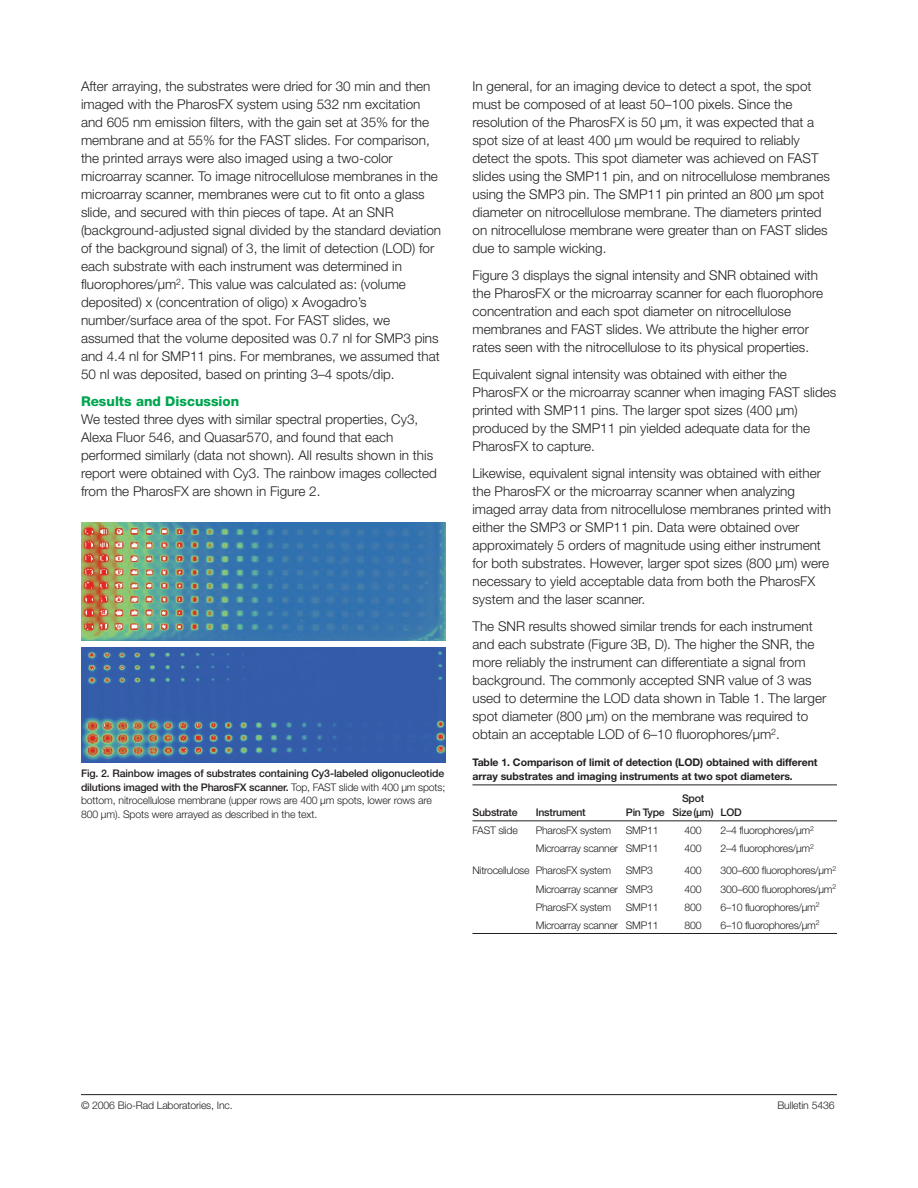
<style>
.page{position:relative;width:918px;height:1188px;background:#fff}
.page>*{position:absolute;margin:0;border:0;box-sizing:border-box;transform-origin:0 0}
.t1{font:300 13.5px/18px "Helvetica Neue";color:#231f20}
.t2{font:800 13.5px "Helvetica Neue";color:#00a54f}
.t3{font:300 10.5px/13.5px "Helvetica Neue";letter-spacing:-.02em;color:#231f20}
.t4{font:700 10.5px/13.5px "Helvetica Neue";letter-spacing:-.005em;color:#231f20}
.t5{font:500 10.5px "Helvetica Neue";letter-spacing:-.02em;color:#231f20}
.s1{font-weight:500}
</style>
<div class="page">
<hr style="left:81px;top:1094px;width:756px;height:1px;background:#231f20">
<img style="left:81px;top:522px;width:365px;height:118px">
<img style="left:81px;top:647px;width:365px;height:116px">
<hr style="left:472px;top:785px;width:365px;height:1px;background:#231f20">
<hr style="left:472px;top:820px;width:365px;height:1px;background:#231f20">
<hr style="left:472px;top:933px;width:365px;height:1px;background:#231f20">
<p class="t1" style="left:81px;top:79px;width:362px">After arraying, the substrates were dried for 30 min and then imaged with the PharosFX system using 532 nm excitation and 605 nm emission filters, with the gain set at 35% for the membrane and at 55% for the FAST slides. For comparison, the printed arrays were also imaged using a two-color microarray scanner. To image nitrocellulose membranes in the microarray scanner, membranes were cut to fit onto a glass slide, and secured with thin pieces of tape. At an SNR (background-adjusted signal divided by the standard deviation of the background signal) of 3, the limit of detection (LOD) for each substrate with each instrument was determined in fluorophores/µm<sup>2</sup>. This value was calculated as: (volume deposited) x (concentration of oligo) x Avogadro’s number/surface area of the spot. For FAST slides, we assumed that the volume deposited was 0.7 nl for SMP3 pins and 4.4 nl for SMP11 pins. For membranes, we assumed that 50 nl was deposited, based on printing 3–4 spots/dip.</p>
<p class="t2" style="left:81px;top:397px;width:160px">Results and Discussion</p>
<p class="t1" style="left:81px;top:412px;width:358px">We tested three dyes with similar spectral properties, Cy3, Alexa Fluor 546, and Quasar570, and found that each performed similarly (data not shown). All results shown in this report were obtained with Cy3. The rainbow images collected from the PharosFX are shown in Figure 2.</p>
<p class="t1" style="left:472px;top:79px;width:359px">In general, for an imaging device to detect a spot, the spot must be composed of at least 50–100 pixels. Since the resolution of the PharosFX is 50 µm, it was expected that a spot size of at least 400 µm would be required to reliably detect the spots. This spot diameter was achieved on FAST slides using the SMP11 pin, and on nitrocellulose membranes using the SMP3 pin. The SMP11 pin printed an 800 µm spot diameter on nitrocellulose membrane. The diameters printed on nitrocellulose membrane were greater than on FAST slides due to sample wicking.</p>
<p class="t1" style="left:472px;top:268px;width:352px">Figure 3 displays the signal intensity and SNR obtained with the PharosFX or the microarray scanner for each fluorophore concentration and each spot diameter on nitrocellulose membranes and FAST slides. We attribute the higher error rates seen with the nitrocellulose to its physical properties.</p>
<p class="t1" style="left:472px;top:367px;width:365px">Equivalent signal intensity was obtained with either the PharosFX or the microarray scanner when imaging FAST slides printed with SMP11 pins. The larger spot sizes (400 µm) produced by the SMP11 pin yielded adequate data for the PharosFX to capture.</p>
<p class="t1" style="left:472px;top:466px;width:360px">Likewise, equivalent signal intensity was obtained with either the PharosFX or the microarray scanner when analyzing imaged array data from nitrocellulose membranes printed with either the SMP3 or SMP11 pin. Data were obtained over approximately 5 orders of magnitude using either instrument for both substrates. However, larger spot sizes (800 µm) were necessary to yield acceptable data from both the PharosFX system and the laser scanner.</p>
<p class="t1" style="left:472px;top:619px;width:355px">The SNR results showed similar trends for each instrument and each substrate (Figure 3B, D). The higher the SNR, the more reliably the instrument can differentiate a signal from background. The commonly accepted SNR value of 3 was used to determine the LOD data shown in Table 1. The larger spot diameter (800 µm) on the membrane was required to obtain an acceptable LOD of 6–10 fluorophores/µm<sup>2</sup>.</p>
<p class="t3" style="left:81px;top:768px;width:366px"><span class="s1">Fig. 2. Rainbow images of substrates containing Cy3-labeled oligonucleotide dilutions imaged with the PharosFX scanner.</span> Top, FAST slide with 400 µm spots; bottom, nitrocellulose membrane (upper rows are 400 µm spots, lower rows are 800 µm). Spots were arrayed as described in the text.</p>
<p class="t4" style="left:472px;top:757px;width:347px">Table 1. Comparison of limit of detection (LOD) obtained with different array substrates and imaging instruments at two spot diameters.</p>
<p class="t5" style="left:682px;top:795px;width:24px">Spot</p>
<p class="t5" style="left:472px;top:808px;width:47px">Substrate</p>
<p class="t5" style="left:536px;top:808px;width:51px">Instrument</p>
<p class="t5" style="left:626px;top:808px;width:117px">Pin Type Size(µm) LOD</p>
<p class="t3" style="left:472px;top:824px;width:47px">FAST slide</p>
<p class="t3" style="left:536px;top:824px;width:77px">PharosFX system</p>
<p class="t3" style="left:626px;top:824px;width:34px">SMP11</p>
<p class="t3" style="left:685px;top:824px;width:19px">400</p>
<p class="t3" style="left:721px;top:824px;width:95px">2–4 fluorophores/µm<sup>2</sup></p>
<p class="t3" style="left:536px;top:843px;width:124px">Microarray scanner SMP11</p>
<p class="t3" style="left:685px;top:843px;width:19px">400</p>
<p class="t3" style="left:721px;top:843px;width:95px">2–4 fluorophores/µm<sup>2</sup></p>
<p class="t3" style="left:472px;top:865px;width:140px">Nitrocellulose PharosFX system</p>
<p class="t3" style="left:626px;top:865px;width:29px">SMP3</p>
<p class="t3" style="left:685px;top:865px;width:19px">400</p>
<p class="t3" style="left:721px;top:865px;width:117px">300–600 fluorophores/µm<sup>2</sup></p>
<p class="t3" style="left:536px;top:883px;width:119px">Microarray scanner SMP3</p>
<p class="t3" style="left:685px;top:883px;width:19px">400</p>
<p class="t3" style="left:721px;top:883px;width:117px">300–600 fluorophores/µm<sup>2</sup></p>
<p class="t3" style="left:536px;top:901px;width:77px">PharosFX system</p>
<p class="t3" style="left:626px;top:901px;width:34px">SMP11</p>
<p class="t3" style="left:685px;top:901px;width:19px">800</p>
<p class="t3" style="left:721px;top:901px;width:100px">6–10 fluorophores/µm<sup>2</sup></p>
<p class="t3" style="left:536px;top:919px;width:124px">Microarray scanner SMP11</p>
<p class="t3" style="left:685px;top:919px;width:19px">800</p>
<p class="t3" style="left:721px;top:919px;width:100px">6–10 fluorophores/µm<sup>2</sup></p>
<p class="t3" style="left:81px;top:1099px;width:153px">© 2006 Bio-Rad Laboratories, Inc.</p>
<p class="t3" style="left:777px;top:1099px;width:59px">Bulletin 5436</p>
</div>
